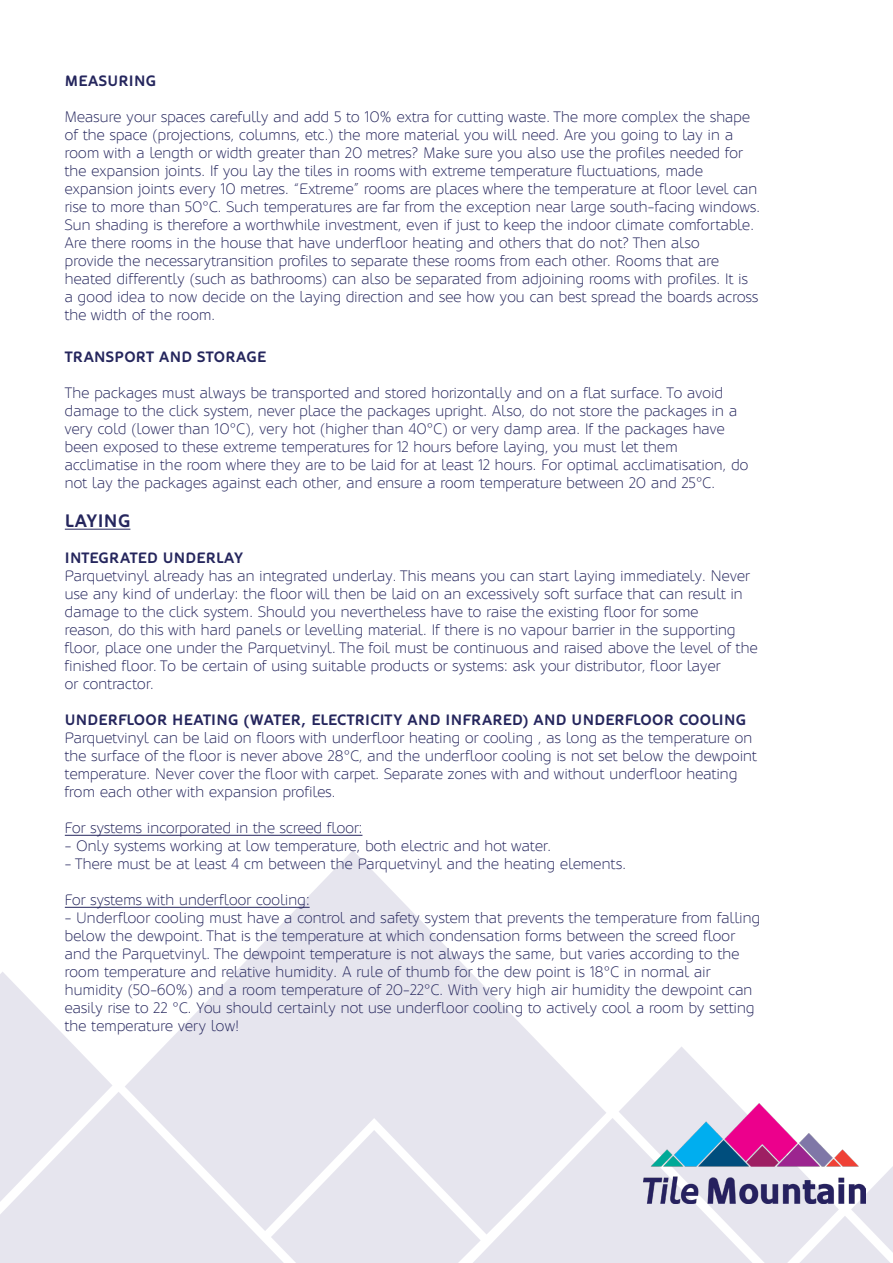
<style>
.page{position:relative;width:893px;height:1263px;background:#fff}
.page>*{position:absolute;margin:0;border:0;box-sizing:border-box;transform-origin:0 0}
.t1{font:700 18px "Oblik";letter-spacing:.02em;color:#25265d}
.t2{font:300 15px/18px "Oblik W01";letter-spacing:.02em;color:#25265d}
.t3{font:700 15px "Oblik";letter-spacing:.02em;color:#25265d}
</style>
<div class="page">
<svg style="left:125px;top:850px;width:481px;height:268px;fill:#e6e5ee"></svg>
<svg style="left:619px;top:1047px;width:177px;height:216px"></svg>
<svg style="left:796px;top:1166px;width:97px;height:97px"></svg>
<svg style="left:287px;top:1118px;width:469px;height:145px;background:#e8e7ef"></svg>
<svg style="left:0;top:972px;width:112px;height:120px"></svg>
<svg style="left:0;top:1092px;width:287px;height:171px;background:#e7e6ef"></svg>
<img style="left:643px;top:1103px;width:222px;height:100px">
<hr style="left:65px;top:529px;width:65px;height:1px;background:#25265d">
<hr style="left:65px;top:835px;width:297px;height:1px;background:#25265d">
<hr style="left:65px;top:907px;width:245px;height:1px;background:#25265d">
<p class="t3" style="left:65px;top:73px;width:93px">MEASURING</p>
<p class="t2" style="left:65px;top:108px;width:687px">Measure your spaces carefully and add 5 to 10% extra for cutting waste. The more complex the shape of the space (projections, columns, etc.) the more material you will need. Are you going to lay in a room with a length or width greater than 20 metres? Make sure you also use the profiles needed for the expansion joints. If you lay the tiles in rooms with extreme temperature fluctuations, made</p>
<p class="t2" style="left:65px;top:180px;width:697px">expansion joints every 10 metres. “Extreme” rooms are places where the temperature at floor level can rise to more than 50°C. Such temperatures are far from the exception near large south-facing windows.<br>Sun shading is therefore a worthwhile investment, even if just to keep the indoor climate comfortable.<br>Are there rooms in the house that have underfloor heating and others that do not? Then also</p>
<p class="t2" style="left:65px;top:252px;width:695px">provide the necessarytransition profiles to separate these rooms from each other. Rooms that are heated differently (such as bathrooms) can also be separated from adjoining rooms with profiles. It is a good idea to now decide on the laying direction and see how you can best spread the boards across the width of the room.</p>
<p class="t3" style="left:65px;top:348px;width:203px">TRANSPORT AND STORAGE</p>
<p class="t2" style="left:65px;top:384px;width:674px">The packages must always be transported and stored horizontally and on a flat surface. To avoid damage to the click system, never place the packages upright. Also, do not store the packages in a very cold (lower than 10°C), very hot (higher than 40°C) or very damp area. If the packages have been exposed to these extreme temperatures for 12 hours before laying, you must let them</p>
<p class="t2" style="left:65px;top:456px;width:685px">acclimatise in the room where they are to be laid for at least 12 hours. For optimal acclimatisation, do not lay the packages against each other, and ensure a room temperature between 20 and 25°C.</p>
<p class="t1" style="left:65px;top:511px;width:67px">LAYING</p>
<p class="t3" style="left:65px;top:550px;width:180px">INTEGRATED UNDERLAY</p>
<p class="t2" style="left:65px;top:567px;width:686px">Parquetvinyl already has an integrated underlay. This means you can start laying immediately. Never use any kind of underlay: the floor will then be laid on an excessively soft surface that can result in damage to the click system. Should you nevertheless have to raise the existing floor for some</p>
<p class="t2" style="left:65px;top:621px;width:694px">reason, do this with hard panels or levelling material. If there is no vapour barrier in the supporting floor, place one under the Parquetvinyl. The foil must be continuous and raised above the level of the finished floor. To be certain of using suitable products or systems: ask your distributor, floor layer</p>
<p class="t2" style="left:65px;top:675px;width:90px">or contractor.</p>
<p class="t3" style="left:65px;top:712px;width:683px">UNDERFLOOR HEATING (WATER, ELECTRICITY AND INFRARED) AND UNDERFLOOR COOLING</p>
<p class="t2" style="left:65px;top:729px;width:693px">Parquetvinyl can be laid on floors with underfloor heating or cooling , as long as the temperature on the surface of the floor is never above 28°C, and the underfloor cooling is not set below the dewpoint temperature. Never cover the floor with carpet. Separate zones with and without underfloor heating from each other with expansion profiles.</p>
<p class="t2" style="left:65px;top:819px;width:299px">For systems incorporated in the screed floor:</p>
<p class="t2" style="left:65px;top:837px;width:488px">- Only systems working at low temperature, both electric and hot water.</p>
<p class="t2" style="left:65px;top:855px;width:563px">- There must be at least 4 cm between the Parquetvinyl and the heating elements.</p>
<p class="t2" style="left:65px;top:891px;width:246px">For systems with underfloor cooling:</p>
<p class="t2" style="left:65px;top:909px;width:697px">- Underfloor cooling must have a control and safety system that prevents the temperature from falling below the dewpoint. That is the temperature at which condensation forms between the screed floor and the Parquetvinyl. The dewpoint temperature is not always the same, but varies according to the room temperature and relative humidity. A rule of thumb for the dew point is 18°C in normal air</p>
<p class="t2" style="left:65px;top:981px;width:691px">humidity (50-60%) and a room temperature of 20-22°C. With very high air humidity the dewpoint can easily rise to 22 °C. You should certainly not use underfloor cooling to actively cool a room by setting the temperature very low!</p>
</div>
